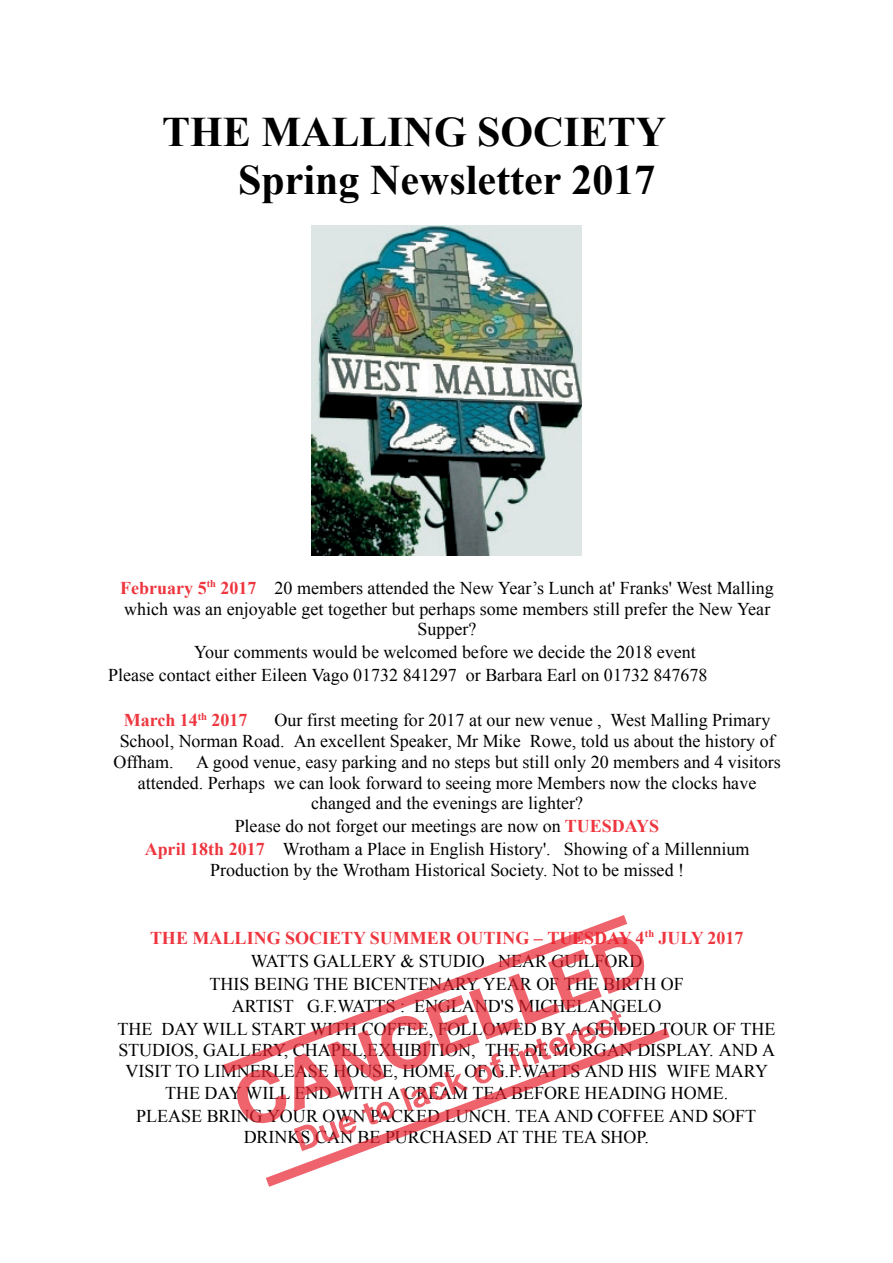
<style>
.page{position:relative;width:893px;height:1263px;background:#fff}
.page>*{position:absolute;margin:0;border:0;box-sizing:border-box;transform-origin:0 0}
.t1{font:700 42px/48.3px "Times New Roman";color:#000;text-align:right}
.t2{font:18px/22.8px "Times New Roman";color:#000;text-align:center}
.t3{font:700 18px "Times New Roman";color:#ee363f}
.s1{font-weight:700;color:#ee363f}
</style>
<div class="page">
<img style="left:312px;top:225px;width:270px;height:330px">
<svg style="left:223px;top:915px;width:414px;height:166px"></svg>
<svg style="left:255px;top:1020px;width:414px;height:167px"></svg>
<p class="t1" style="left:162px;top:106px;width:505px">THE MALLING SOCIETY<br>Spring Newsletter 2017</p>
<p class="t2" style="left:120px;top:577px;width:655px;line-height:20.7px"><span class="s1">February 5</span><sup>th</sup> <span class="s1">2017</span> 20 members attended the New Year’s Lunch at' Franks' West Malling which was an enjoyable get together but perhaps some members still prefer the New Year<br>Supper?</p>
<p class="t2" style="left:108px;top:640px;width:600px;text-align:left;text-indent:86px">Your comments would be welcomed before we decide the 2018 event<br>Please contact either Eileen Vago 01732 841297 or Barbara Earl on 01732 847678</p>
<p class="t3" style="left:124px;top:708px;width:125px">March 14<sup>th</sup> 2017</p>
<p class="t2" style="left:274px;top:709px;width:497px">Our first meeting for 2017 at our new venue , West Malling Primary</p>
<p class="t2" style="left:120px;top:729px;width:656px">School, Norman Road. An excellent Speaker, Mr Mike Rowe, told us about the history of</p>
<p class="t2" style="left:114px;top:750px;width:62px">Offham.</p>
<p class="t2" style="left:196px;top:750px;width:586px">A good venue, easy parking and no steps but still only 20 members and 4 visitors</p>
<p class="t2" style="left:138px;top:771px;width:620px">attended. Perhaps we can look forward to seeing more Members now the clocks have</p>
<p class="t2" style="left:311px;top:792px;width:273px">changed and the evenings are lighter?</p>
<p class="t2" style="left:145px;top:814px;width:606px">Please do not forget our meetings are now on <span class="s1">TUESDAYS<br>April 18th 2017</span> Wrotham a Place in English History'. Showing of a Millennium</p>
<p class="t2" style="left:210px;top:858px;width:475px">Production by the Wrotham Historical Society. Not to be missed !</p>
<p class="t2" style="left:118px;top:926px;width:659px"><span class="s1">THE MALLING SOCIETY SUMMER OUTING – TUESDAY 4</span><sup>th</sup> <span class="s1">JULY 2017<br></span>WATTS GALLERY &amp; STUDIO NEAR GUILFORD<br>THIS BEING THE BICENTENARY YEAR OF THE BIRTH OF<br>ARTIST G.F.WATTS : ENGLAND'S MICHELANGELO<br>THE DAY WILL START WITH COFFEE, FOLLOWED BY A GUIDED TOUR OF THE</p>
<p class="t2" style="left:118px;top:1039px;width:658px;line-height:20.7px">STUDIOS, GALLERY, CHAPEL,EXHIBITION, THE DE MORGAN DISPLAY. AND A<br>VISIT TO LIMNERLEASE HOUSE, HOME OF G.F.WATTS AND HIS WIFE MARY</p>
<p class="t2" style="left:136px;top:1082px;width:621px">THE DAY WILL END WITH A CREAM TEA BEFORE HEADING HOME.<br>PLEASE BRING YOUR OWN PACKED LUNCH. TEA AND COFFEE AND SOFT</p>
<p class="t2" style="left:244px;top:1125px;width:407px">DRINKS CAN BE PURCHASED AT THE TEA SHOP.</p>
</div>
